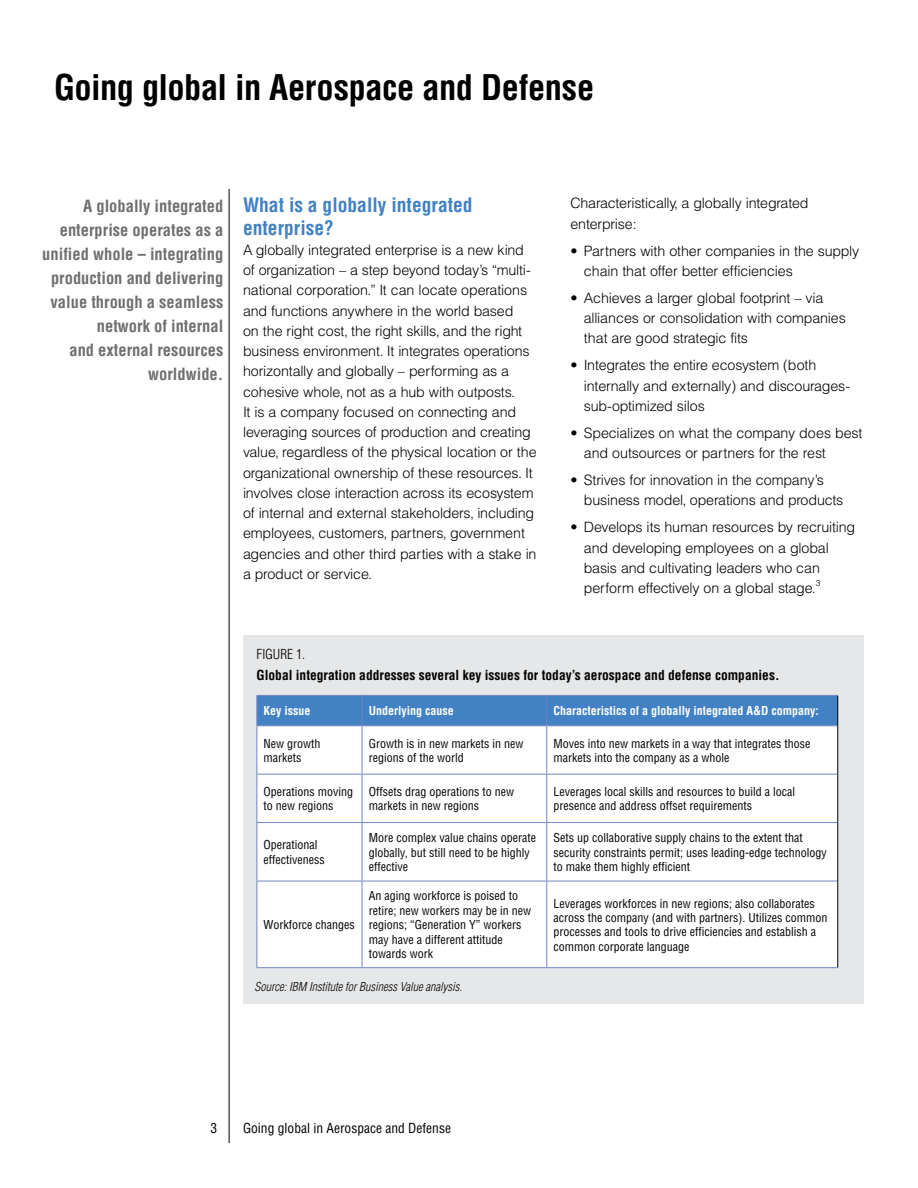
<style>
.page{position:relative;width:918px;height:1188px;background:#fff}
.page>*{position:absolute;margin:0;border:0;box-sizing:border-box;transform-origin:0 0}
.t1{font:700 condensed 34.5px "Helvetica";letter-spacing:-.015em;color:#000}
.t2{font:700 condensed 19.5px/22.5px "Helvetica";color:#4281c3}
.t3{font:700 condensed 16.5px/24px "Helvetica";color:#6d6f71;text-align:right}
.t4{font:300 14.25px/20.2px "IBM Helvetica";letter-spacing:-.01em;color:#000}
.t5{font:700 condensed 13.5px "Helvetica";color:#000}
.t6{font:condensed 13.5px "Helvetica";color:#000}
.t7{font:300 condensed 13.5px "Helvetica";color:#000}
.t8{font:condensed 12px/14.4px "Helvetica";color:#000}
.t9{font:700 condensed 12px "Helvetica";color:#fff}
.t10{font:italic 300 condensed 12px "Helvetica";color:#000}
.t11{font:300 8.4px "IBM Helvetica";color:#000}
</style>
<div class="page">
<hr style="left:229px;top:108px;width:1px;height:1035px;background:#000">
<div style="left:243px;top:635px;width:621px;height:368px;background:#e6e7e8"></div>
<svg style="left:257px;top:726px;width:580px;height:241px;background:#fbfbfd"></svg>
<div style="left:256px;top:695px;width:582px;height:30px;background:#4281c3"></div>
<hr style="left:256px;top:725px;width:106px;height:1px;background:#7484c1">
<hr style="left:256px;top:726px;width:1px;height:48px;background:#7484c1">
<hr style="left:362px;top:725px;width:185px;height:1px;background:#7484c1">
<hr style="left:362px;top:726px;width:1px;height:48px;background:#7484c1">
<hr style="left:547px;top:725px;width:290px;height:1px;background:#7484c1">
<hr style="left:546px;top:726px;width:1px;height:48px;background:#7484c1">
<hr style="left:256px;top:774px;width:106px;height:1px;background:#7484c1">
<hr style="left:256px;top:775px;width:1px;height:47px;background:#7484c1">
<hr style="left:362px;top:774px;width:185px;height:1px;background:#7484c1">
<hr style="left:362px;top:775px;width:1px;height:47px;background:#7484c1">
<hr style="left:547px;top:774px;width:290px;height:1px;background:#7484c1">
<hr style="left:546px;top:775px;width:1px;height:47px;background:#7484c1">
<hr style="left:256px;top:822px;width:106px;height:1px;background:#7484c1">
<hr style="left:256px;top:823px;width:1px;height:58px;background:#7484c1">
<hr style="left:362px;top:822px;width:185px;height:1px;background:#7484c1">
<hr style="left:362px;top:823px;width:1px;height:58px;background:#7484c1">
<hr style="left:547px;top:822px;width:290px;height:1px;background:#7484c1">
<hr style="left:546px;top:823px;width:1px;height:58px;background:#7484c1">
<hr style="left:256px;top:881px;width:106px;height:1px;background:#7484c1">
<hr style="left:256px;top:881px;width:1px;height:86px;background:#7484c1">
<hr style="left:362px;top:881px;width:185px;height:1px;background:#7484c1">
<hr style="left:362px;top:881px;width:1px;height:86px;background:#7484c1">
<hr style="left:547px;top:881px;width:290px;height:1px;background:#7484c1">
<hr style="left:546px;top:881px;width:1px;height:86px;background:#7484c1">
<hr style="left:256px;top:967px;width:106px;height:1px;background:#7484c1">
<hr style="left:362px;top:967px;width:185px;height:1px;background:#7484c1">
<hr style="left:547px;top:967px;width:291px;height:1px;background:#7484c1">
<hr style="left:837px;top:696px;width:1px;height:30px;background:#000">
<hr style="left:837px;top:726px;width:1px;height:48px;background:#000">
<hr style="left:837px;top:774px;width:1px;height:49px;background:#000">
<hr style="left:837px;top:823px;width:1px;height:58px;background:#000">
<hr style="left:837px;top:881px;width:1px;height:86px;background:#000">
<h1 class="t1" style="left:54px;top:65px;width:542px">Going global in Aerospace and Defense</h1>
<p class="t3" style="left:42px;top:194px;width:183px">A globally integrated enterprise operates as a unified whole – integrating production and delivering value through a seamless network of internal<br>and external resources worldwide.</p>
<h2 class="t2" style="left:243px;top:194px;width:231px">What is a globally integrated enterprise?</h2>
<p class="t4" style="left:243px;top:239px;width:295px">A globally integrated enterprise is a new kind of organization – a step beyond today’s “multi&shy;national corporation.” It can locate operations and functions anywhere in the world based<br>on the right cost, the right skills, and the right business environment. It integrates operations horizontally and globally – performing as a cohesive whole, not as a hub with outposts.<br>It is a company focused on connecting and leveraging sources of production and creating value, regardless of the physical location or the organizational ownership of these resources. It involves close interaction across its ecosystem of internal and external stakeholders, including employees, customers, partners, government agencies and other third parties with a stake in a product or service.</p>
<p class="t4" style="left:570px;top:193px;width:240px">Characteristically, a globally integrated enterprise:</p>
<p class="t4" style="left:584px;top:240px;width:277px;text-indent:-13px">• Partners with other companies in the supply chain that offer better efficiencies</p>
<p class="t4" style="left:584px;top:287px;width:264px;text-indent:-13px">• Achieves a larger global footprint – via alliances or consolidation with companies that are good strategic fits</p>
<p class="t4" style="left:584px;top:355px;width:268px;text-indent:-13px">• Integrates the entire ecosystem (both internally and externally) and discourages&shy;sub-optimized silos</p>
<p class="t4" style="left:584px;top:422px;width:280px;text-indent:-13px">• Specializes on what the company does best and outsources or partners for the rest</p>
<p class="t4" style="left:584px;top:470px;width:261px;text-indent:-13px">• Strives for innovation in the company’s business model, operations and products</p>
<p class="t4" style="left:584px;top:517px;width:273px;text-indent:-13px">• Develops its human resources by recruiting and developing employees on a global basis and cultivating leaders who can perform effectively on a global stage.</p>
<p class="t11" style="left:816px;top:578px;width:6px">3</p>
<p class="t7" style="left:256px;top:646px;width:50px">FIGURE 1.</p>
<p class="t5" style="left:256px;top:666px;width:525px">Global integration addresses several key issues for today’s aerospace and defense companies.</p>
<p class="t9" style="left:264px;top:704px;width:48px">Key issue</p>
<p class="t9" style="left:369px;top:704px;width:86px">Underlying cause</p>
<p class="t9" style="left:554px;top:704px;width:267px">Characteristics of a globally integrated A&amp;D company:</p>
<p class="t8" style="left:264px;top:736px;width:58px">New growth markets</p>
<p class="t8" style="left:369px;top:736px;width:156px">Growth is in new markets in new regions of the world</p>
<p class="t8" style="left:554px;top:736px;width:258px">Moves into new markets in a way that integrates those markets into the company as a whole</p>
<p class="t8" style="left:264px;top:784px;width:91px">Operations moving to new regions</p>
<p class="t8" style="left:369px;top:784px;width:147px">Offsets drag operations to new markets in new regions</p>
<p class="t8" style="left:554px;top:784px;width:243px">Leverages local skills and resources to build a local presence and address offset requirements</p>
<p class="t8" style="left:264px;top:838px;width:63px">Operational effectiveness</p>
<p class="t8" style="left:369px;top:831px;width:169px">More complex value chains operate globally, but still need to be highly effective</p>
<p class="t8" style="left:554px;top:831px;width:275px">Sets up collaborative supply chains to the extent that security constraints permit; uses leading-edge technology to make them highly efficient</p>
<p class="t8" style="left:264px;top:917px;width:93px">Workforce changes</p>
<p class="t8" style="left:369px;top:889px;width:164px">An aging workforce is poised to retire; new workers may be in new regions; “Generation Y” workers may have a different attitude towards work</p>
<p class="t8" style="left:554px;top:896px;width:275px">Leverages workforces in new regions; also collaborates across the company (and with partners). Utilizes common processes and tools to drive efficiencies and establish a common corporate language</p>
<p class="t10" style="left:254px;top:980px;width:209px">Source: IBM Institute for Business Value analysis.</p>
<p class="t6" style="left:211px;top:1120px;width:8px">3</p>
<p class="t6" style="left:243px;top:1119px;width:210px">Going global in Aerospace and Defense</p>
</div>
